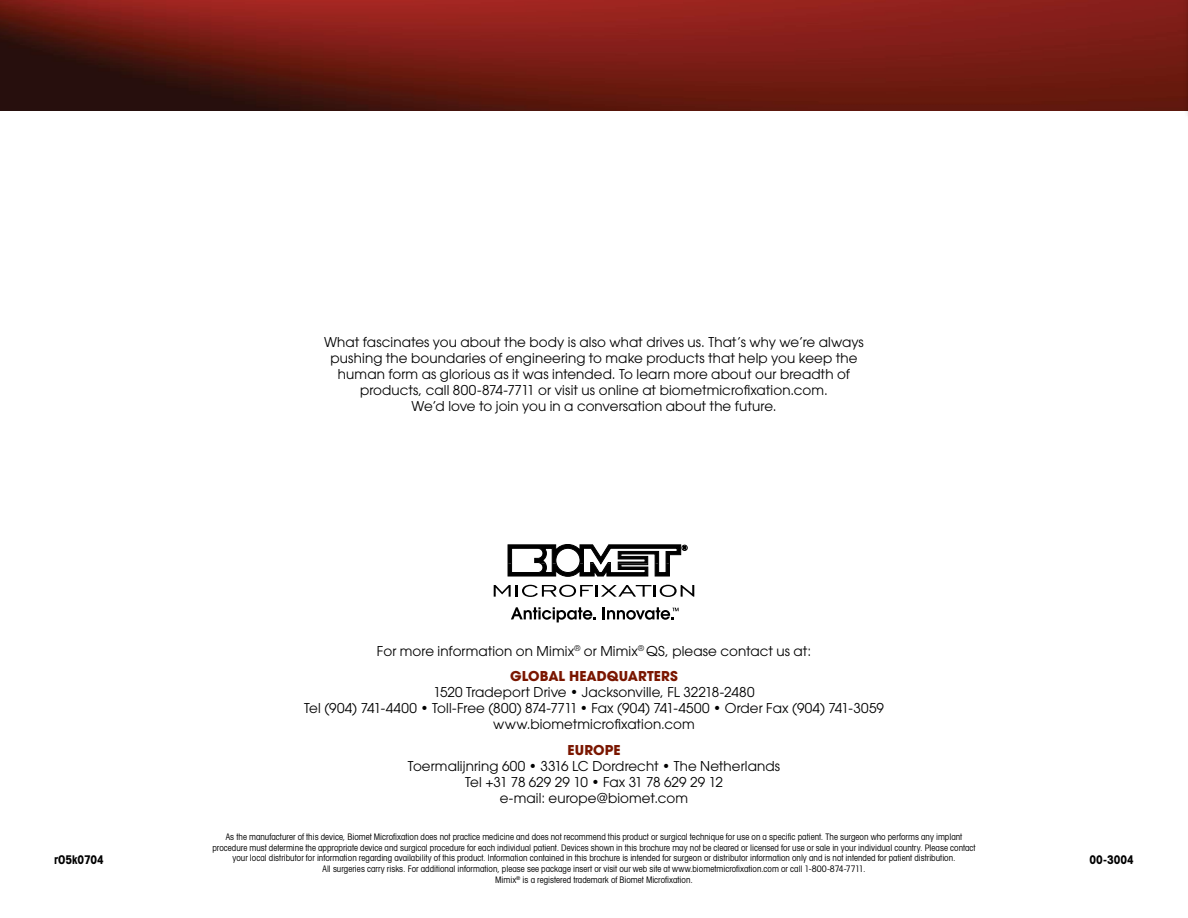
<style>
.page{position:relative;width:1188px;height:918px;background:#fff}
.page>*{position:absolute;margin:0;border:0;box-sizing:border-box;transform-origin:0 0}
.t1{font:13.5px/16.2px "Avant Garde";letter-spacing:.005em;color:#000;text-align:center}
.t2{font:700 13.5px "Avant Garde";letter-spacing:.01em;color:#7a1600}
.t3{font:700 condensed 12px "Avant Garde";letter-spacing:.005em;color:#000}
.t4{font:condensed 9px/10.8px "Avant Garde";letter-spacing:.005em;color:#000;text-align:center}
.s1{font-weight:700;color:#7a1600}
</style>
<div class="page">
<img style="left:0;top:0;width:1183px;height:110px">
<div style="left:1183px;top:0;width:5px;height:124px;background:#000;opacity:.75"></div>
<svg style="left:508px;top:544px;width:180px;height:33px"></svg>
<svg style="left:494px;top:585px;width:200px;height:12px"></svg>
<svg style="left:511px;top:607px;width:85px;height:15px"></svg>
<svg style="left:603px;top:607px;width:76px;height:13px"></svg>
<p class="t1" style="left:324px;top:333px;width:541px">What fascinates you about the body is also what drives us. That’s why we’re always pushing the boundaries of engineering to make products that help you keep the human form as glorious as it was intended. To learn more about our breadth of products, call 800-874-7711 or visit us online at biometmicrofixation.com.<br>We’d love to join you in a conversation about the future.</p>
<h1 class="t1" style="left:377px;top:638px;width:436px;line-height:25.2px">For more information on Mimix<sup>®</sup> or Mimix<sup>®</sup> QS, please contact us at:<br><span class="s1">GLOBAL HEADQUARTERS</span></h1>
<h1 class="t1" style="left:304px;top:684px;width:581px">1520 Tradeport Drive • Jacksonville, FL 32218-2480<br>Tel (904) 741-4400 • Toll-Free (800) 874-7711 • Fax (904) 741-4500 • Order Fax (904) 741-3059 www.biometmicrofixation.com</h1>
<h1 class="t2" style="left:567px;top:741px;width:55px">EUROPE</h1>
<h1 class="t1" style="left:408px;top:758px;width:374px">Toermalijnring 600 • 3316 LC Dordrecht • The Netherlands<br>Tel +31 78 629 29 10 • Fax 31 78 629 29 12<br>e-mail: europe@biomet.com</h1>
<p class="t4" style="left:212px;top:831px;width:765px">As the manufacturer of this device, Biomet Microfixation does not practice medicine and does not recommend this product or surgical technique for use on a specific patient. The surgeon who performs any implant procedure must determine the appropriate device and surgical procedure for each individual patient. Devices shown in this brochure may not be cleared or licensed for use or sale in your individual country. Please contact your local distributor for information regarding availability of this product. Information contained in this brochure is intended for surgeon or distributor information only and is not intended for patient distribution.<br>All surgeries carry risks. For additional information, please see package insert or visit our web site at www.biometmicrofixation.com or call 1-800-874-7711.<br>Mimix<sup>®</sup> is a registered trademark of Biomet Microfixation.</p>
<h2 class="t3" style="left:54px;top:852px;width:51px">rO5k0704</h2>
<h2 class="t3" style="left:1090px;top:852px;width:46px">00-3004</h2>
</div>
